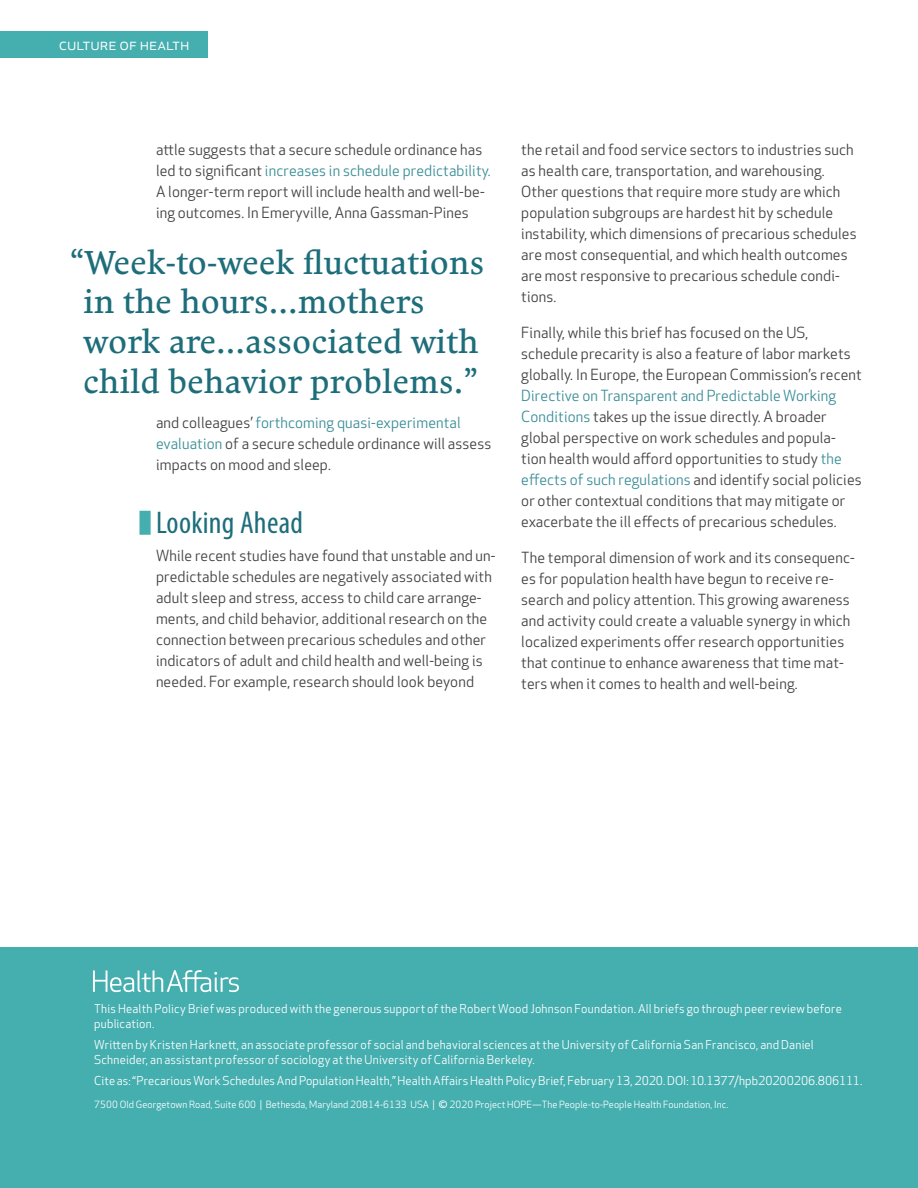
<style>
.page{position:relative;width:918px;height:1188px;background:#fff}
.page>*{position:absolute;margin:0;border:0;box-sizing:border-box;transform-origin:0 0}
.t1{font:33px/39.6px "Comenia Serif Pro";color:#1d6e7a}
.t2{font:condensed 31.5px "Myriad Pro";letter-spacing:.01em;color:#1d6e7a}
.t3{font:16.5px "Apex New";color:#fff}
.t4{font:15px/21px "Apex New";letter-spacing:.01em;color:#414042}
.t5{font:12px/14.2px "Apex New";letter-spacing:.015em;color:#fff}
.t6{font:9.75px "Apex New";letter-spacing:.01em;color:#fff}
.s1{color:#3a8d97}
.s2{font-size:12px}
</style>
<div class="page">
<div style="left:0;top:31px;width:208px;height:27px;background:#45aeaf"></div>
<div style="left:0;top:948px;width:918px;height:240px;background:#45aeaf"></div>
<svg style="left:93px;top:970px;width:146px;height:22px"></svg>
<div style="left:140px;top:511px;width:11px;height:24px;background:#45aeaf"></div>
<p class="t3" style="left:59px;top:33px;width:132px">culture of health</p>
<p class="t4" style="left:156px;top:139px;width:336px">attle suggests that a secure schedule ordinance has led to significant <span class="s1">increases in schedule predictability.<br></span>A longer-term report will include health and well-be&shy;ing outcomes. In Emeryville, Anna Gassman-Pines</p>
<h1 class="t1" style="left:83px;top:242px;width:403px;text-indent:-13px">“Week-to-week fluctuations in the hours...mothers work are...associated with child behavior problems.”</h1>
<p class="t4" style="left:156px;top:412px;width:337px">and colleagues’ <span class="s1">forthcoming quasi-experimental evaluation</span> of a secure schedule ordinance will assess impacts on mood and sleep.</p>
<h2 class="t2" style="left:156px;top:504px;width:149px">Looking Ahead</h2>
<p class="t4" style="left:156px;top:545px;width:341px">While recent studies have found that unstable and un&shy;predictable schedules are negatively associated with adult sleep and stress, access to child care arrange&shy;ments, and child behavior, additional research on the connection between precarious schedules and other indicators of adult and child health and well-being is needed. For example, research should look beyond</p>
<p class="t4" style="left:521px;top:139px;width:337px">the retail and food service sectors to industries such as health care, transportation, and warehousing.<br>Other questions that require more study are which population subgroups are hardest hit by schedule instability, which dimensions of precarious schedules are most consequential, and which health outcomes are most responsive to precarious schedule condi&shy;tions.</p>
<p class="t4" style="left:521px;top:322px;width:342px">Finally, while this brief has focused on the US, schedule precarity is also a feature of labor markets globally. In Europe, the European Commission’s recent</p>
<p class="t4" style="left:521px;top:385px;width:342px"><span class="s1">Directive on Transparent and Predictable Working Conditions</span> takes up the issue directly. A broader global perspective on work schedules and popula&shy;tion health would afford opportunities to study <span class="s1">the effects of such regulations</span> and identify social policies or other contextual conditions that may mitigate or exacerbate the ill effects of precarious schedules.</p>
<p class="t4" style="left:521px;top:547px;width:335px">The temporal dimension of work and its consequenc&shy;es for population health have begun to receive re&shy;search and policy attention. This growing awareness and activity could create a valuable synergy in which localized experiments offer research opportunities that continue to enhance awareness that time mat&shy;ters when it comes to health and well-being.</p>
<p class="t5" style="left:94px;top:1002px;width:749px">This Health Policy Brief was produced with the generous support of the Robert Wood Johnson Foundation. All briefs go through peer review before publication.</p>
<p class="t5" style="left:94px;top:1038px;width:721px">Written by Kristen Harknett, an associate professor of social and behavioral sciences at the University of California San Francisco, and Daniel<br>Schneider, an assistant professor of sociology at the University of California Berkeley.</p>
<p class="t5" style="left:94px;top:1074px;width:770px">Cite as: “Precarious Work Schedules And Population Health,” Health Affairs Health Policy Brief, February 13, 2020. DOI: 10.1377/hpb20200206.806111.</p>
<p class="t6" style="left:94px;top:1098px;width:636px">7500 Old Georgetown Road, Suite 600 | Bethesda, Maryland 20814-6133 USA | <span class="s2">©</span> 2020 Project HOPE—The People-to-People Health Foundation, Inc.</p>
</div>
